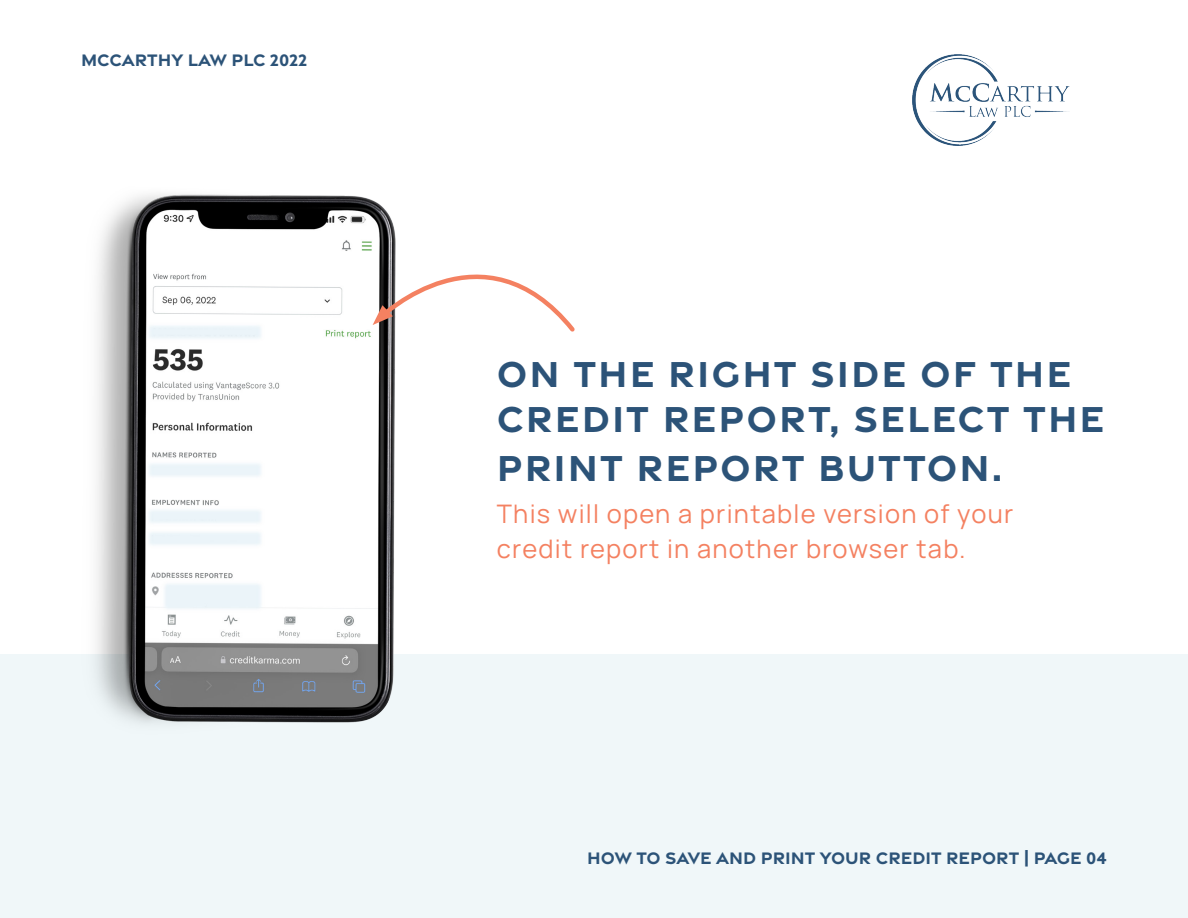
<style>
.page{position:relative;width:1188px;height:918px;background:#fff}
.page>*{position:absolute;margin:0;border:0;box-sizing:border-box;transform-origin:0 0}
.t1{font:700 39px/45px "Gravesend Sans";letter-spacing:.05em;color:#2c5378}
.t2{font:200 25.5px "Manrope";letter-spacing:.05em;color:#f48161}
.t3{font:700 18px "Gravesend Sans";color:#2c5378}
</style>
<div class="page">
<div style="left:0;top:655px;width:1188px;height:263px;background:#f0f7f9"></div>
<img style="left:54px;top:194px;width:416px;height:529px">
<img style="left:913px;top:54px;width:156px;height:91px">
<svg style="left:373px;top:219px;width:202px;height:117px"></svg>
<p class="t3" style="left:81px;top:48px;width:228px">MCCARTHY LAW PLC 2022</p>
<p class="t1" style="left:497px;top:349px;width:609px">ON THE RIGHT SIDE OF THE<br>CREDIT REPORT, SELECT THE</p>
<p class="t1" style="left:497px;top:443px;width:507px">PRINT REPORT BUTTON.</p>
<p class="t2" style="left:497px;top:496px;width:518px">This will open a printable version of your</p>
<p class="t2" style="left:497px;top:531px;width:470px">credit report in another browser tab.</p>
<p class="t3" style="left:587px;top:846px;width:521px">HOW TO SAVE AND PRINT YOUR CREDIT REPORT | PAGE 04</p>
</div>
